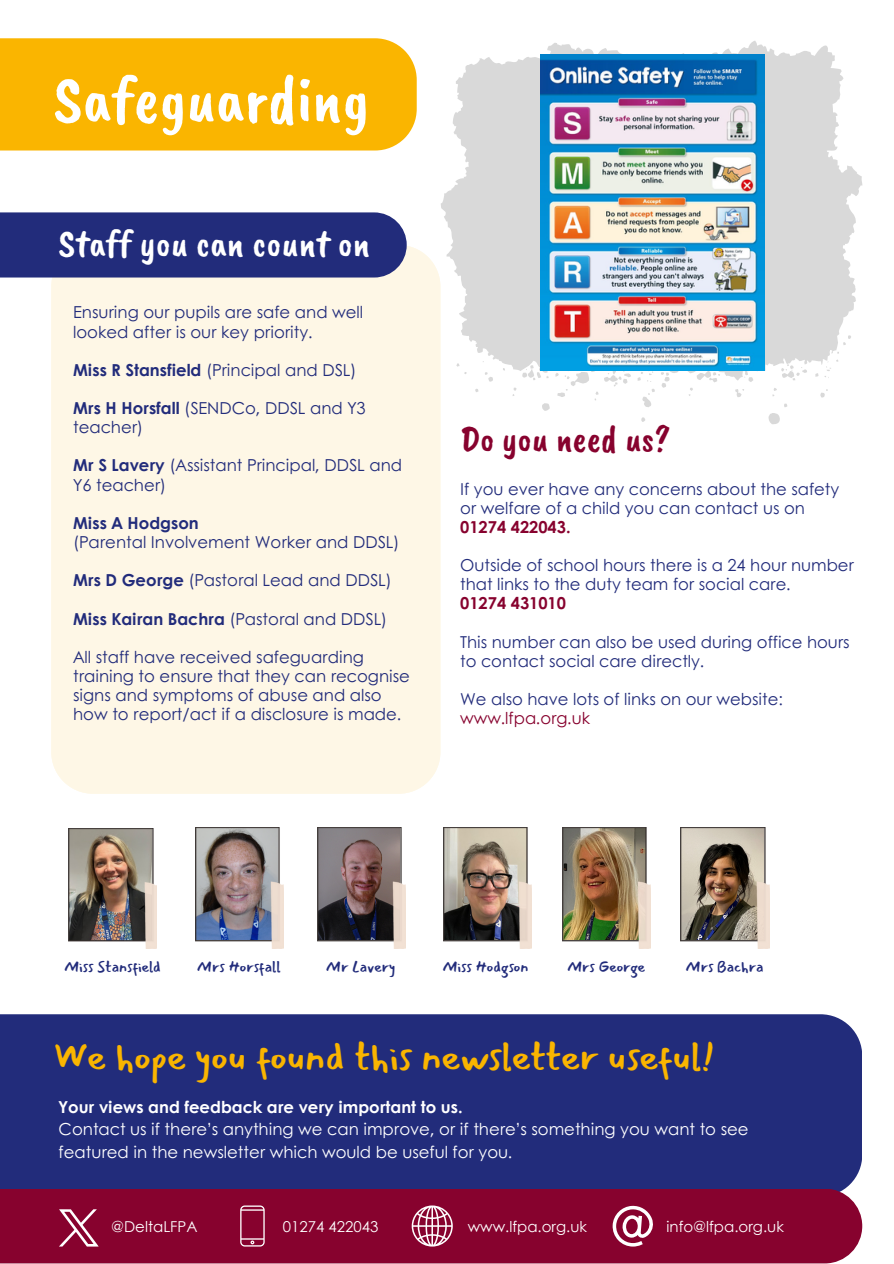
<style>
.page{position:relative;width:894px;height:1264px;background:#fff}
.page>*{position:absolute;margin:0;border:0;box-sizing:border-box;transform-origin:0 0}
.t1{font:67.2px "Caveat Brush";color:#fff}
.t2{font:39px "Mansalva";color:#fab500}
.t3{font:39px "Caveat Brush";color:#fff}
.t4{font:37.2px "Caveat Brush";color:#87022e}
.t5{font:16.5px/19.2px "Century Gothic";color:#222c7b}
.t6{font:16.5px/22.5px "Century Gothic";color:#fff}
.t7{font:700 16.5px "Century Gothic";color:#fff}
.t8{font:700 16.5px "Century Gothic";color:#222c7b}
.t9{font:700 16.5px "Century Gothic";color:#87022e}
.t10{font:15.45px "Mansalva";color:#222c7b}
.t11{font:15px "Century Gothic";color:#fff}
.s1{font-weight:700}
.s2{font-weight:700;color:#87022e}
.s3{color:#87022e}
</style>
<div class="page">
<div style="left:0;top:1014px;width:861px;height:174px;background:#222c7b"></div>
<div style="left:51px;top:245px;width:389px;height:548px;background:#fef7e6"></div>
<div style="left:0;top:212px;width:406px;height:65px;background:#222c7b"></div>
<img style="left:69px;top:828px;width:88px;height:120px">
<div style="left:0;top:38px;width:416px;height:112px;background:#fab500"></div>
<img style="left:195px;top:827px;width:88px;height:121px">
<img style="left:317px;top:827px;width:88px;height:121px">
<img style="left:443px;top:827px;width:88px;height:121px">
<img style="left:562px;top:827px;width:88px;height:121px">
<div style="left:0;top:1188px;width:861px;height:75px;background:#87022e"></div>
<svg style="left:612px;top:1205px;width:41px;height:41px"></svg>
<svg style="left:59px;top:1209px;width:39px;height:37px"></svg>
<svg style="left:240px;top:1205px;width:24px;height:41px"></svg>
<svg style="left:411px;top:1205px;width:41px;height:41px"></svg>
<img style="left:680px;top:827px;width:88px;height:121px">
<svg style="left:440px;top:41px;width:422px;height:383px;fill:#d9d9d9"></svg>
<img style="left:540px;top:54px;width:224px;height:316px">
<p class="t1" style="left:53px;top:57px;width:317px">Safeguarding</p>
<h2 class="t3" style="left:59px;top:219px;width:313px">Staff you can count on</h2>
<p class="t5" style="left:73px;top:302px;width:291px">Ensuring our pupils are safe and well looked after is our key priority.</p>
<p class="t5" style="left:73px;top:359px;width:285px"><span class="s1">Miss R Stansfield</span> (Principal and DSL)</p>
<p class="t5" style="left:73px;top:398px;width:294px"><span class="s1">Mrs H Horsfall</span> (SENDCo, DDSL and Y3 teacher)</p>
<p class="t5" style="left:73px;top:455px;width:330px"><span class="s1">Mr S Lavery</span> (Assistant Principal, DDSL and<br>Y6 teacher)</p>
<p class="t8" style="left:73px;top:510px;width:127px">Miss A Hodgson</p>
<p class="t5" style="left:73px;top:531px;width:328px">(Parental Involvement Worker and DDSL)</p>
<p class="t5" style="left:73px;top:570px;width:320px"><span class="s1">Mrs D George</span> (Pastoral Lead and DDSL)</p>
<p class="t5" style="left:73px;top:608px;width:315px"><span class="s1">Miss Kairan Bachra</span> (Pastoral and DDSL)</p>
<p class="t5" style="left:73px;top:646px;width:338px">All staff have received safeguarding training to ensure that they can recognise signs and symptoms of abuse and also how to report/act if a disclosure is made.</p>
<p class="t4" style="left:460px;top:416px;width:212px">Do you need us?</p>
<p class="t5" style="left:460px;top:479px;width:380px">If you ever have any concerns about the safety or welfare of a child you can contact us on<br><span class="s2">01274 422043.</span></p>
<p class="t5" style="left:460px;top:555px;width:395px">Outside of school hours there is a 24 hour number that links to the duty team for social care.</p>
<p class="t9" style="left:460px;top:591px;width:107px">01274 431010</p>
<p class="t5" style="left:460px;top:631px;width:391px">This number can also be used during office hours to contact social care directly.</p>
<p class="t5" style="left:460px;top:688px;width:324px">We also have lots of links on our website: <span class="s3">www.lfpa.org.uk</span></p>
<p class="t10" style="left:65px;top:958px;width:98px">Miss Stansfield</p>
<p class="t10" style="left:197px;top:958px;width:84px">Mrs Horsfall</p>
<p class="t10" style="left:326px;top:958px;width:70px">Mr Lavery</p>
<p class="t10" style="left:443px;top:958px;width:87px">Miss Hodgson</p>
<p class="t10" style="left:567px;top:958px;width:79px">Mrs George</p>
<p class="t10" style="left:686px;top:958px;width:79px">Mrs Bachra</p>
<p class="t2" style="left:53px;top:1035px;width:662px">We hope you found this newsletter useful!</p>
<p class="t7" style="left:59px;top:1094px;width:405px">Your views and feedback are very important to us.</p>
<h2 class="t6" style="left:59px;top:1117px;width:691px">Contact us if there’s anything we can improve, or if there’s something you want to see featured in the newsletter which would be useful for you.</h2>
<p class="t11" style="left:111px;top:1216px;width:88px">@DeltaLFPA</p>
<p class="t11" style="left:283px;top:1216px;width:97px">01274 422043</p>
<p class="t11" style="left:467px;top:1216px;width:121px">www.lfpa.org.uk</p>
<p class="t11" style="left:666px;top:1216px;width:119px">info@lfpa.org.uk</p>
</div>
